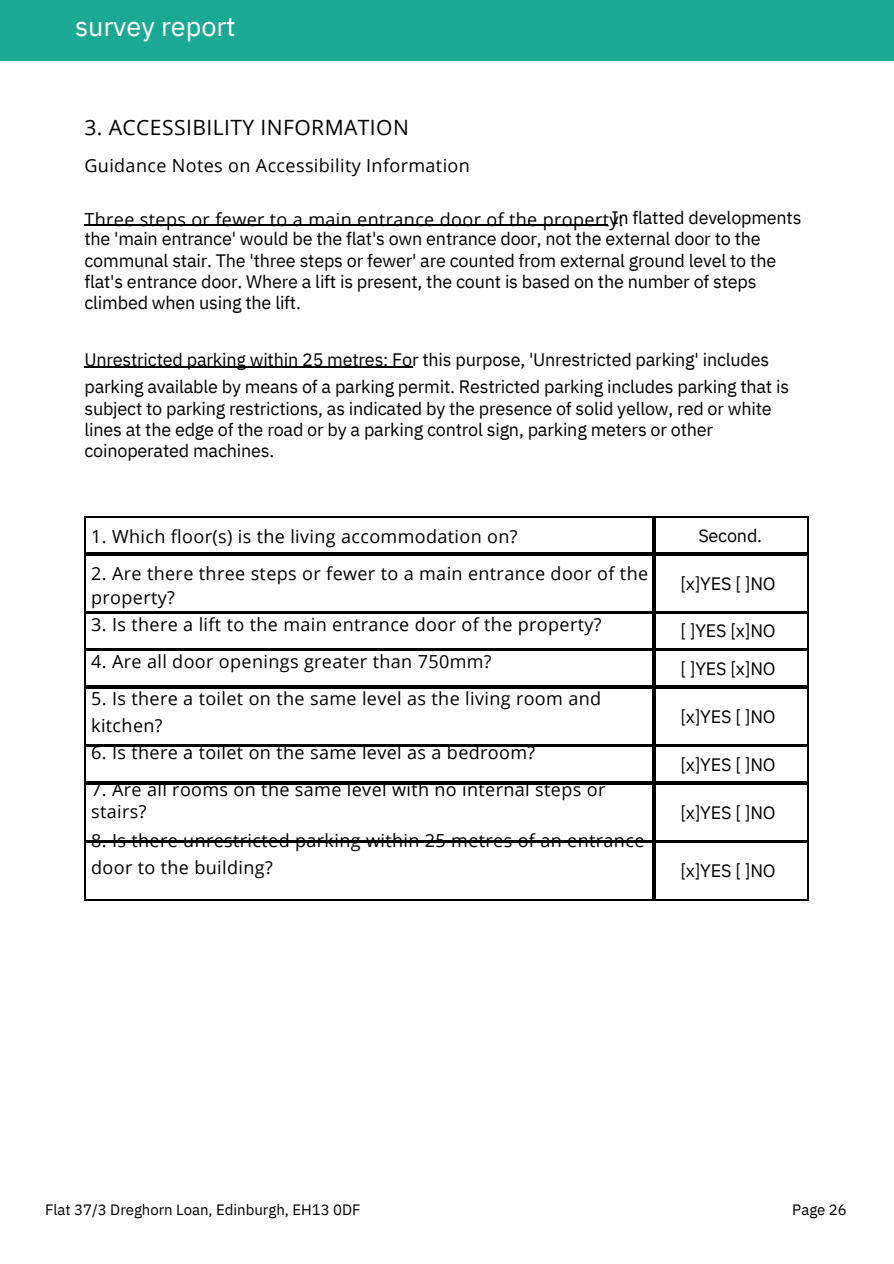
<style>
.page{position:relative;width:894px;height:1264px;background:#fff}
.page>*{position:absolute;margin:0;border:0;box-sizing:border-box;transform-origin:0 0}
.t1{font:27px "IBM Plex Sans";color:#fff}
.t2{font:21px "Open Sans";letter-spacing:.02em;color:#000}
.t3{font:18px/21.3px "IBM Plex Sans";letter-spacing:-.01em;color:#000}
.t4{font:18px/27px "Open Sans";letter-spacing:.02em;color:#000}
.t5{font:15px "IBM Plex Sans";color:#000}
</style>
<div class="page">
<hr style="left:84px;top:224px;width:523px;height:1px;background:#000">
<hr style="left:84px;top:366px;width:328px;height:1px;background:#000">
<div style="left:0;top:0;width:892px;height:60px;background:#1ca994"></div>
<hr style="left:84px;top:516px;width:2px;height:38px;background:#000">
<hr style="left:84px;top:552px;width:569px;height:2px;background:#000">
<hr style="left:652px;top:516px;width:1px;height:38px;background:#000">
<hr style="left:84px;top:516px;width:569px;height:2px;background:#000">
<hr style="left:653px;top:516px;width:2px;height:38px;background:#000">
<hr style="left:653px;top:552px;width:155px;height:2px;background:#000">
<hr style="left:807px;top:516px;width:1px;height:38px;background:#000">
<hr style="left:653px;top:516px;width:155px;height:2px;background:#000">
<hr style="left:84px;top:554px;width:2px;height:58px;background:#000">
<hr style="left:84px;top:611px;width:569px;height:1px;background:#000">
<hr style="left:652px;top:554px;width:1px;height:58px;background:#000">
<hr style="left:84px;top:554px;width:569px;height:1px;background:#000">
<hr style="left:653px;top:554px;width:2px;height:58px;background:#000">
<hr style="left:653px;top:611px;width:155px;height:1px;background:#000">
<hr style="left:807px;top:554px;width:1px;height:58px;background:#000">
<hr style="left:653px;top:554px;width:155px;height:1px;background:#000">
<hr style="left:84px;top:612px;width:2px;height:38px;background:#000">
<hr style="left:84px;top:648px;width:569px;height:2px;background:#000">
<hr style="left:652px;top:612px;width:1px;height:38px;background:#000">
<hr style="left:84px;top:612px;width:569px;height:1px;background:#000">
<hr style="left:653px;top:612px;width:2px;height:38px;background:#000">
<hr style="left:653px;top:648px;width:155px;height:2px;background:#000">
<hr style="left:807px;top:612px;width:1px;height:38px;background:#000">
<hr style="left:653px;top:612px;width:155px;height:1px;background:#000">
<hr style="left:84px;top:650px;width:2px;height:37px;background:#000">
<hr style="left:84px;top:686px;width:569px;height:1px;background:#000">
<hr style="left:652px;top:650px;width:1px;height:37px;background:#000">
<hr style="left:84px;top:650px;width:569px;height:1px;background:#000">
<hr style="left:653px;top:650px;width:2px;height:37px;background:#000">
<hr style="left:653px;top:686px;width:155px;height:1px;background:#000">
<hr style="left:807px;top:650px;width:1px;height:37px;background:#000">
<hr style="left:653px;top:650px;width:155px;height:1px;background:#000">
<hr style="left:84px;top:687px;width:2px;height:58px;background:#000">
<hr style="left:84px;top:744px;width:569px;height:1px;background:#000">
<hr style="left:652px;top:687px;width:1px;height:58px;background:#000">
<hr style="left:84px;top:687px;width:569px;height:1px;background:#000">
<hr style="left:653px;top:687px;width:2px;height:58px;background:#000">
<hr style="left:653px;top:744px;width:155px;height:1px;background:#000">
<hr style="left:807px;top:687px;width:1px;height:58px;background:#000">
<hr style="left:653px;top:687px;width:155px;height:1px;background:#000">
<hr style="left:84px;top:745px;width:2px;height:38px;background:#000">
<hr style="left:84px;top:781px;width:569px;height:2px;background:#000">
<hr style="left:652px;top:745px;width:1px;height:38px;background:#000">
<hr style="left:84px;top:745px;width:569px;height:2px;background:#000">
<hr style="left:653px;top:745px;width:2px;height:38px;background:#000">
<hr style="left:653px;top:781px;width:155px;height:2px;background:#000">
<hr style="left:807px;top:745px;width:1px;height:38px;background:#000">
<hr style="left:653px;top:745px;width:155px;height:2px;background:#000">
<hr style="left:84px;top:783px;width:2px;height:58px;background:#000">
<hr style="left:84px;top:840px;width:569px;height:1px;background:#000">
<hr style="left:652px;top:783px;width:1px;height:58px;background:#000">
<hr style="left:84px;top:783px;width:569px;height:1px;background:#000">
<hr style="left:653px;top:783px;width:2px;height:58px;background:#000">
<hr style="left:653px;top:840px;width:155px;height:1px;background:#000">
<hr style="left:807px;top:783px;width:1px;height:58px;background:#000">
<hr style="left:653px;top:783px;width:155px;height:1px;background:#000">
<hr style="left:84px;top:841px;width:2px;height:59px;background:#000">
<hr style="left:84px;top:899px;width:569px;height:1px;background:#000">
<hr style="left:652px;top:841px;width:1px;height:59px;background:#000">
<hr style="left:84px;top:841px;width:569px;height:1px;background:#000">
<hr style="left:653px;top:841px;width:2px;height:59px;background:#000">
<hr style="left:653px;top:899px;width:155px;height:1px;background:#000">
<hr style="left:807px;top:841px;width:1px;height:59px;background:#000">
<hr style="left:653px;top:841px;width:155px;height:1px;background:#000">
<h1 class="t1" style="left:75px;top:8px;width:162px">survey report</h1>
<h2 class="t2" style="left:84px;top:112px;width:326px">3. ACCESSIBILITY INFORMATION</h2>
<h2 class="t4" style="left:84px;top:151px;width:387px">Guidance Notes on Accessibility Information</h2>
<h2 class="t4" style="left:84px;top:206px;width:540px">Three steps or fewer to a main entrance door of the property:</h2>
<h2 class="t3" style="left:611px;top:206px;width:191px">In flatted developments</h2>
<h2 class="t3" style="left:84px;top:228px;width:693px">the 'main entrance' would be the flat's own entrance door, not the external door to the communal stair. The 'three steps or fewer' are counted from external ground level to the flat's entrance door. Where a lift is present, the count is based on the number of steps climbed when using the lift.</h2>
<h2 class="t3" style="left:84px;top:346px;width:706px;line-height:27px">Unrestricted parking within 25 metres: For this purpose, 'Unrestricted parking' includes parking available by means of a parking permit. Restricted parking includes parking that is</h2>
<h2 class="t3" style="left:84px;top:397px;width:688px">subject to parking restrictions, as indicated by the presence of solid yellow, red or white lines at the edge of the road or by a parking control sign, parking meters or other coinoperated machines.</h2>
<h2 class="t4" style="left:91px;top:522px;width:428px">1. Which floor(s) is the living accommodation on?</h2>
<h2 class="t4" style="left:91px;top:561px;width:558px;line-height:23.7px">2. Are there three steps or fewer to a main entrance door of the property?</h2>
<h2 class="t4" style="left:91px;top:610px;width:512px">3. Is there a lift to the main entrance door of the property?</h2>
<h2 class="t4" style="left:91px;top:647px;width:402px">4. Are all door openings greater than 750mm?</h2>
<h2 class="t4" style="left:91px;top:684px;width:511px">5. Is there a toilet on the same level as the living room and kitchen?</h2>
<h2 class="t4" style="left:91px;top:738px;width:445px">6. Is there a toilet on the same level as a bedroom?</h2>
<h2 class="t4" style="left:91px;top:778px;width:515px;line-height:21.3px">7. Are all rooms on the same level with no internal steps or stairs?</h2>
<h2 class="t4" style="left:91px;top:826px;width:554px">8. Is there unrestricted parking within 25 metres of an entrance door to the building?</h2>
<h2 class="t3" style="left:698px;top:524px;width:65px">Second.</h2>
<h2 class="t3" style="left:680px;top:572px;width:97px">[x]YES [ ]NO</h2>
<h2 class="t3" style="left:680px;top:612px;width:97px;line-height:37.2px">[ ]YES [x]NO [ ]YES [x]NO</h2>
<h2 class="t3" style="left:680px;top:705px;width:97px">[x]YES [ ]NO</h2>
<h2 class="t3" style="left:680px;top:753px;width:97px">[x]YES [ ]NO</h2>
<h2 class="t3" style="left:680px;top:801px;width:97px">[x]YES [ ]NO</h2>
<h2 class="t3" style="left:680px;top:859px;width:97px">[x]YES [ ]NO</h2>
<p class="t5" style="left:45px;top:1199px;width:317px">Flat 37/3 Dreghorn Loan, Edinburgh, EH13 0DF</p>
<p class="t5" style="left:792px;top:1199px;width:56px">Page 26</p>
</div>
